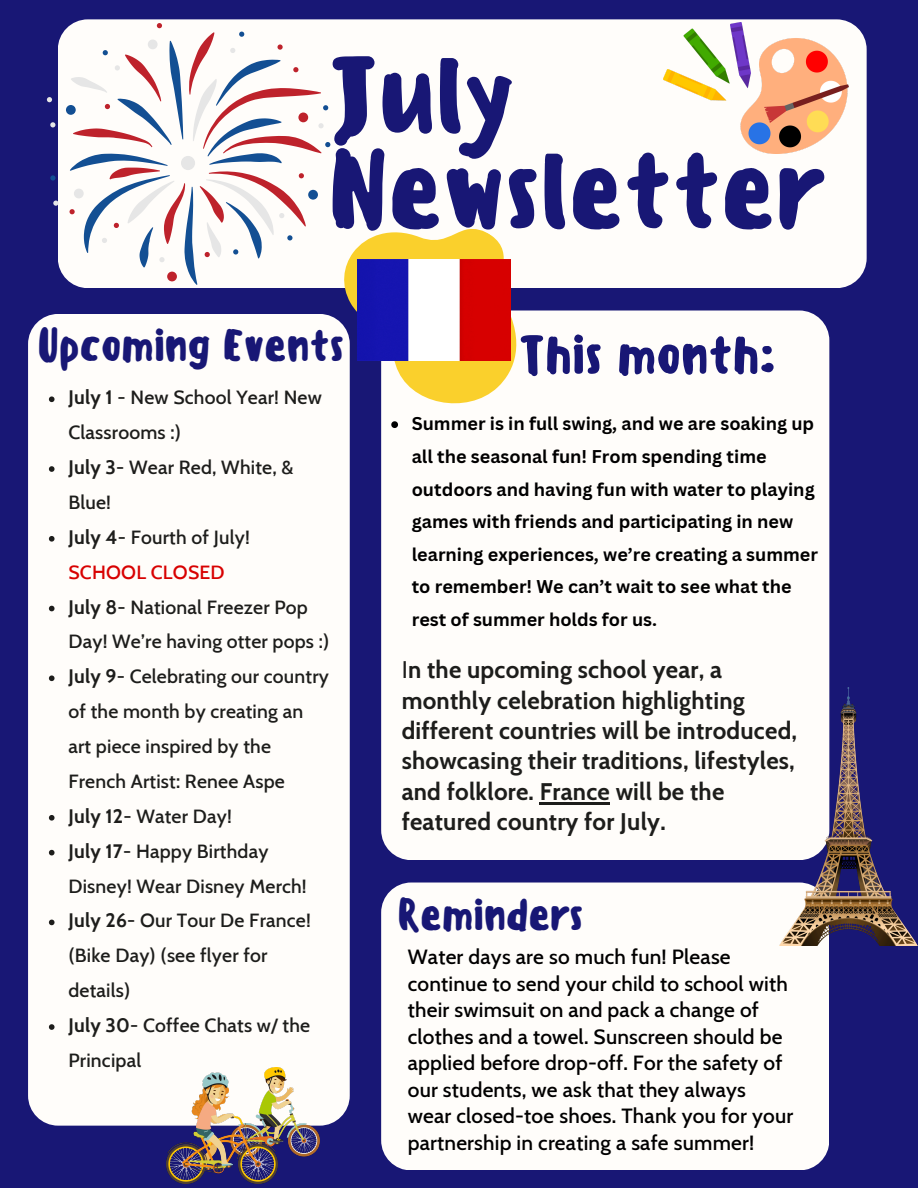
<style>
.page{position:relative;width:918px;height:1188px;background:#181775}
.page>*{position:absolute;margin:0;border:0;box-sizing:border-box;transform-origin:0 0}
.t1{font:500 106.65px/95.7px "Sensei";letter-spacing:-.025em;color:#181775}
.t2{font:500 52.95px "Sensei";letter-spacing:-.025em;color:#181775}
.t3{font:500 43.95px "Sensei";letter-spacing:-.025em;color:#181775}
.t4{font:500 42.45px "Sensei";letter-spacing:-.025em;color:#181775}
.t5{font:700 24px/30.3px "Cabin";letter-spacing:.01em;color:#1d1d1b}
.t6{font:500 21px/26.4px "Cabin";letter-spacing:.01em;color:#000}
.t7{font:500 19.5px/34.8px "Cabin";letter-spacing:.01em;color:#1d1d1b}
.t8{font:700 18px/32.7px "Canva Sans";color:#000}
.s1{font-weight:700}
.s2{color:#d80101}
.s3{font-weight:400}
</style>
<div class="page">
<div style="left:58px;top:19px;width:808px;height:269px;background:#fffdfa;border-radius:30px"></div>
<div style="left:381px;top:311px;width:448px;height:549px;background:#fffdfa;border-radius:30px"></div>
<div style="left:28px;top:314px;width:322px;height:812px;background:#fffdfa;border-radius:30px"></div>
<svg style="left:322px;top:228px;width:247px;height:215px"></svg>
<hr style="left:540px;top:802px;width:70px;height:2px;background:#1d1d1b">
<div style="left:381px;top:883px;width:448px;height:287px;background:#fffdfa;border-radius:30px"></div>
<svg style="left:58px;top:32px;width:272px;height:253px"></svg>
<svg style="left:47px;top:40px;width:277px;height:222px"></svg>
<img style="left:358px;top:260px;width:153px;height:101px">
<img style="left:664px;top:22px;width:184px;height:132px">
<img style="left:779px;top:688px;width:138px;height:258px">
<img style="left:166px;top:1068px;width:153px;height:115px">
<svg style="left:49px;top:396px;width:6px;height:6px"></svg>
<svg style="left:49px;top:466px;width:6px;height:6px"></svg>
<svg style="left:49px;top:536px;width:6px;height:6px"></svg>
<svg style="left:49px;top:606px;width:6px;height:5px"></svg>
<svg style="left:49px;top:675px;width:6px;height:6px"></svg>
<svg style="left:49px;top:815px;width:6px;height:6px"></svg>
<svg style="left:49px;top:850px;width:6px;height:5px"></svg>
<svg style="left:49px;top:920px;width:6px;height:5px"></svg>
<svg style="left:49px;top:1024px;width:6px;height:6px"></svg>
<svg style="left:391px;top:421px;width:7px;height:7px"></svg>
<p class="t1" style="left:327px;top:47px;width:500px">July<br>Newsletter</p>
<p class="t3" style="left:37px;top:320px;width:309px">Upcoming Events</p>
<p class="t7" style="left:68px;top:380px;width:255px"><span class="s1">July 1</span> - New School Year! New<br>Classrooms :)</p>
<p class="t7" style="left:68px;top:450px;width:227px"><span class="s1">July 3</span>- Wear Red, White, &amp;<br>Blue!</p>
<p class="t7" style="left:68px;top:519px;width:183px"><span class="s1">July 4</span>- Fourth of July!<br><span class="s2">SCHOOL CLOSED</span></p>
<p class="t7" style="left:68px;top:589px;width:262px"><span class="s1">July 8</span>- National Freezer Pop<br>Day! We’re having otter pops :)</p>
<p class="t7" style="left:68px;top:659px;width:262px"><span class="s1">July 9</span>- Celebrating our country of the month by creating an art piece inspired by the<br>French Artist: Renee Aspe</p>
<p class="t7" style="left:68px;top:798px;width:165px"><span class="s1">July 12</span>- Water Day!</p>
<p class="t7" style="left:68px;top:833px;width:240px"><span class="s1">July 17</span>- Happy Birthday<br>Disney! Wear Disney Merch!</p>
<p class="t7" style="left:68px;top:903px;width:244px"><span class="s1">July 26</span>- Our Tour De France! (Bike Day) (see flyer for details)</p>
<h3 class="t7" style="left:68px;top:1008px;width:243px"><span class="s1">July 30</span>- Coffee Chats w/ the<br>Principal</h3>
<h4 class="t2" style="left:518px;top:323px;width:260px">This month:</h4>
<h3 class="t8" style="left:412px;top:407px;width:408px">Summer is in full swing, and we are soaking up all the seasonal fun! From spending time outdoors and having fun with water to playing games with friends and participating in new learning experiences, we’re creating a summer to remember! We can’t wait to see what the rest of summer holds for us.</h3>
<p class="t5" style="left:402px;top:655px;width:397px"><span class="s3">I</span>n the upcoming school year, a monthly celebration highlighting different countries will be introduced, showcasing their traditions, lifestyles, and folklore. France will be the featured country for July.</p>
<h1 class="t4" style="left:397px;top:889px;width:189px">Reminders</h1>
<p class="t6" style="left:408px;top:944px;width:387px">Water days are so much fun! Please continue to send your child to school with their swimsuit on and pack a change of clothes and a towel. Sunscreen should be applied before drop-off. For the safety of our students, we ask that they always wear closed-toe shoes. Thank you for your partnership in creating a safe summer!</p>
</div>
